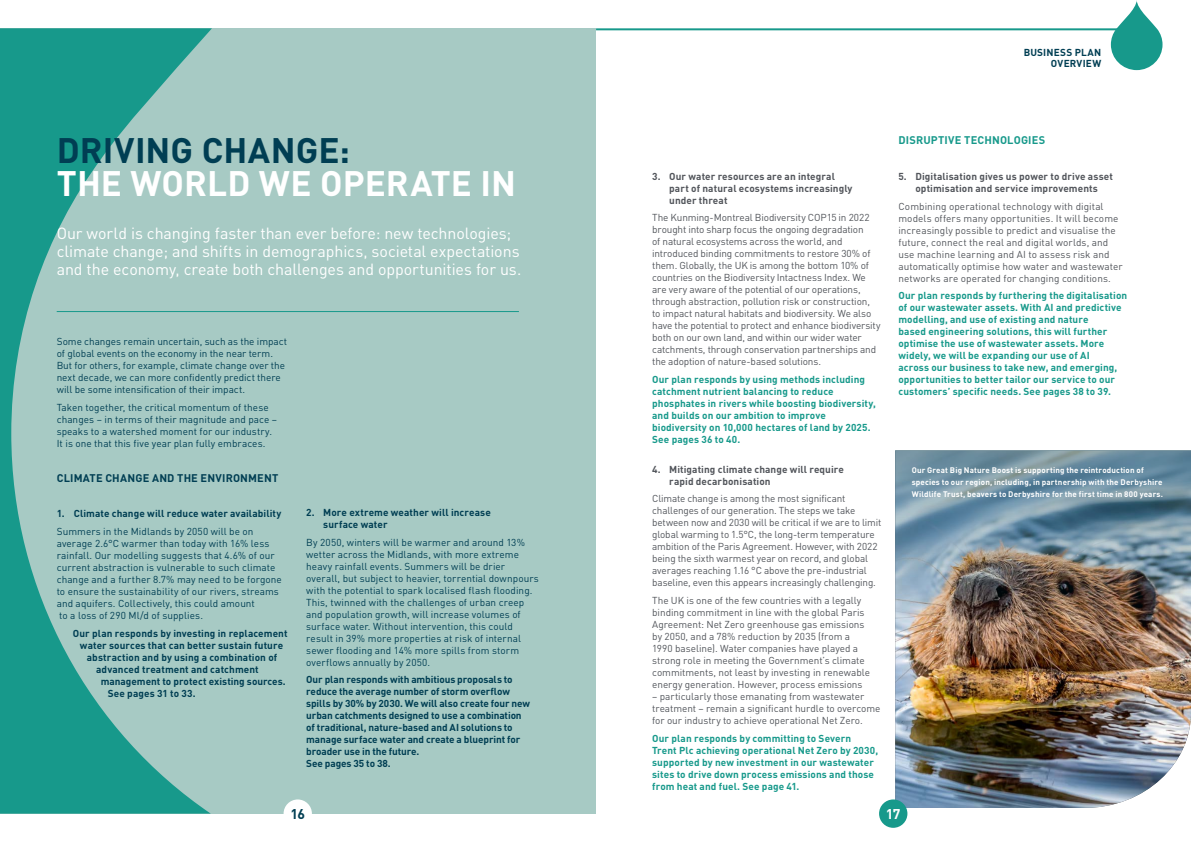
<style>
.page{position:relative;width:1191px;height:842px;background:#fff}
.page>*{position:absolute;margin:0;border:0;box-sizing:border-box;transform-origin:0 0}
.t1{font:700 35px "DINOT";color:#fff}
.t2{font:700 35px "DINOT";color:#003e53}
.t3{font:16px/18px "DINOT";letter-spacing:-.005em;color:#fff}
.t4{font:700 14px "DINOT";color:#003e53}
.t5{font:700 14px "DINOT";color:#fff}
.t6{font:700 11px "DINOT";letter-spacing:.015em;color:#003e53}
.t7{font:700 11px "DINOT";letter-spacing:.015em;color:#17998b}
.t8{font:10px/12px "DINOT";letter-spacing:-.005em;color:#52555b}
.t9{font:10px/12px "DINOT";letter-spacing:.005em;color:#003e53}
.t10{font:700 10px/12px "DINOT";letter-spacing:.01em;color:#17998b}
.t11{font:700 10px/12px "DINOT";color:#003e53}
.t12{font:700 10px/12px "DINOT";letter-spacing:.01em;color:#52555b}
.t13{font:700 10px/11px "DINOT";letter-spacing:.02em;color:#003e53;text-align:right}
.t14{font:700 8px/12px "DINOT";letter-spacing:.02em;color:#fff}
</style>
<div class="page">
<div style="left:0;top:28px;width:595px;height:786px;background:#a7cac4"></div>
<hr style="left:596px;top:28px;width:541px;height:2px;background:#17998b">
<svg style="left:1110px;top:0;width:52px;height:70px"></svg>
<hr style="left:57px;top:311px;width:462px;height:1px;background:#17998b">
<img style="left:895px;top:636px;width:296px;height:172px">
<svg style="left:0;top:28px;width:212px;height:786px"></svg>
<img style="left:895px;top:450px;width:296px;height:186px">
<div style="left:879px;top:799px;width:28px;height:29px;background:#17998b;border-radius:50%"></div>
<div style="left:283px;top:799px;width:29px;height:29px;background:#fff;border-radius:50%"></div>
<h1 class="t2" style="left:57px;top:127px;width:294px">DRIVING CHANGE:</h1>
<h1 class="t1" style="left:57px;top:160px;width:460px">THE WORLD WE OPERATE IN</h1>
<h2 class="t3" style="left:57px;top:224px;width:466px">Our world is changing faster than ever before: new technologies; climate change; and shifts in demographics, societal expectations and the economy, create both challenges and opportunities for us.</h2>
<p class="t9" style="left:57px;top:335px;width:232px">Some changes remain uncertain, such as the impact of global events on the economy in the near term.<br>But for others, for example, climate change over the next decade, we can more confidently predict there will be some intensification of their impact.</p>
<p class="t9" style="left:57px;top:401px;width:222px">Taken together, the critical momentum of these changes – in terms of their magnitude and pace – speaks to a watershed moment for our industry.<br>It is one that this five year plan fully embraces.</p>
<p class="t6" style="left:57px;top:471px;width:223px">CLIMATE CHANGE AND THE ENVIRONMENT</p>
<p class="t11" style="left:57px;top:507px;width:226px">1. Climate change will reduce water availability</p>
<p class="t9" style="left:57px;top:525px;width:227px">Summers in the Midlands by 2050 will be on average 2.6°C warmer than today with 16% less rainfall. Our modelling suggests that 4.6% of our current abstraction is vulnerable to such climate change and a further 8.7% may need to be forgone to ensure the sustainability of our rivers, streams and aquifers. Collectively, this could amount<br>to a loss of 290 Ml/d of supplies.</p>
<p class="t11" style="left:73px;top:627px;width:216px">Our plan responds by investing in replacement</p>
<p class="t11" style="left:80px;top:639px;width:205px">water sources that can better sustain future</p>
<p class="t11" style="left:87px;top:651px;width:192px">abstraction and by using a combination of</p>
<p class="t11" style="left:96px;top:663px;width:164px">advanced treatment and catchment</p>
<p class="t11" style="left:101px;top:675px;width:186px">management to protect existing sources.</p>
<p class="t11" style="left:108px;top:687px;width:89px">See pages 31 to 33.</p>
<p class="t11" style="left:323px;top:506px;width:169px;text-indent:-17px">2. More extreme weather will increase surface water</p>
<p class="t9" style="left:306px;top:536px;width:234px">By 2050, winters will be warmer and around 13% wetter across the Midlands, with more extreme heavy rainfall events. Summers will be drier overall, but subject to heavier, torrential downpours with the potential to spark localised flash flooding.<br>This, twinned with the challenges of urban creep and population growth, will increase volumes of surface water. Without intervention, this could result in 39% more properties at risk of internal sewer flooding and 14% more spills from storm overflows annually by 2050.</p>
<p class="t11" style="left:306px;top:673px;width:225px">Our plan responds with ambitious proposals to reduce the average number of storm overflow spills by 30% by 2030. We will also create four new urban catchments designed to use a combination of traditional, nature-based and AI solutions to manage surface water and create a blueprint for broader use in the future.<br>See pages 35 to 38.</p>
<p class="t13" style="left:1023px;top:46px;width:79px">BUSINESS PLAN<br>OVERVIEW</p>
<p class="t12" style="left:669px;top:170px;width:185px;text-indent:-17px">3. Our water resources are an integral part of natural ecosystems increasingly under threat</p>
<p class="t8" style="left:652px;top:212px;width:230px">The Kunming-Montreal Biodiversity COP15 in 2022 brought into sharp focus the ongoing degradation<br>of natural ecosystems across the world, and introduced binding commitments to restore 30% of them. Globally, the UK is among the bottom 10% of countries on the Biodiversity Intactness Index. We are very aware of the potential of our operations, through abstraction, pollution risk or construction, to impact natural habitats and biodiversity. We also have the potential to protect and enhance biodiversity both on our own land, and within our wider water catchments, through conservation partnerships and the adoption of nature-based solutions.</p>
<p class="t10" style="left:652px;top:373px;width:225px">Our plan responds by using methods including catchment nutrient balancing to reduce phosphates in rivers while boosting biodiversity, and builds on our ambition to improve biodiversity on 10,000 hectares of land by 2025.<br>See pages 36 to 40.</p>
<p class="t12" style="left:669px;top:463px;width:176px;text-indent:-17px">4. Mitigating climate change will require rapid decarbonisation</p>
<p class="t8" style="left:652px;top:493px;width:231px">Climate change is among the most significant challenges of our generation. The steps we take between now and 2030 will be critical if we are to limit global warming to 1.5°C, the long-term temperature ambition of the Paris Agreement. However, with 2022 being the sixth warmest year on record, and global averages reaching 1.16 °C above the pre-industrial baseline, even this appears increasingly challenging.</p>
<p class="t8" style="left:652px;top:594px;width:219px">The UK is one of the few countries with a legally binding commitment in line with the global Paris Agreement: Net Zero greenhouse gas emissions by 2050, and a 78% reduction by 2035 (from a 1990 baseline). Water companies have played a strong role in meeting the Government’s climate commitments, not least by investing in renewable energy generation. However, process emissions</p>
<p class="t8" style="left:652px;top:690px;width:230px">– particularly those emanating from wastewater treatment – remain a significant hurdle to overcome for our industry to achieve operational Net Zero.</p>
<p class="t10" style="left:652px;top:732px;width:227px">Our plan responds by committing to Severn Trent Plc achieving operational Net Zero by 2030, supported by new investment in our wastewater sites to drive down process emissions and those from heat and fuel. See page 41.</p>
<p class="t7" style="left:898px;top:133px;width:148px">DISRUPTIVE TECHNOLOGIES</p>
<p class="t12" style="left:898px;top:170px;width:216px;text-align:center">5. Digitalisation gives us power to drive asset optimisation and service improvements</p>
<p class="t8" style="left:898px;top:200px;width:226px">Combining operational technology with digital models offers many opportunities. It will become increasingly possible to predict and visualise the future, connect the real and digital worlds, and use machine learning and AI to assess risk and automatically optimise how water and wastewater networks are operated for changing conditions.</p>
<p class="t10" style="left:898px;top:289px;width:230px">Our plan responds by furthering the digitalisation of our wastewater assets. With AI and predictive modelling, and use of existing and nature<br>based engineering solutions, this will further optimise the use of wastewater assets. More widely, we will be expanding our use of AI<br>across our business to take new, and emerging, opportunities to better tailor our service to our customers’ specific needs. See pages 38 to 39.</p>
<p class="t14" style="left:911px;top:464px;width:253px">Our Great Big Nature Boost is supporting the reintroduction of species to our region, including, in partnership with the Derbyshire<br>Wildlife Trust, beavers to Derbyshire for the first time in 800 years.</p>
<h3 class="t4" style="left:290px;top:804px;width:16px">16</h3>
<h3 class="t5" style="left:886px;top:804px;width:16px">17</h3>
</div>
